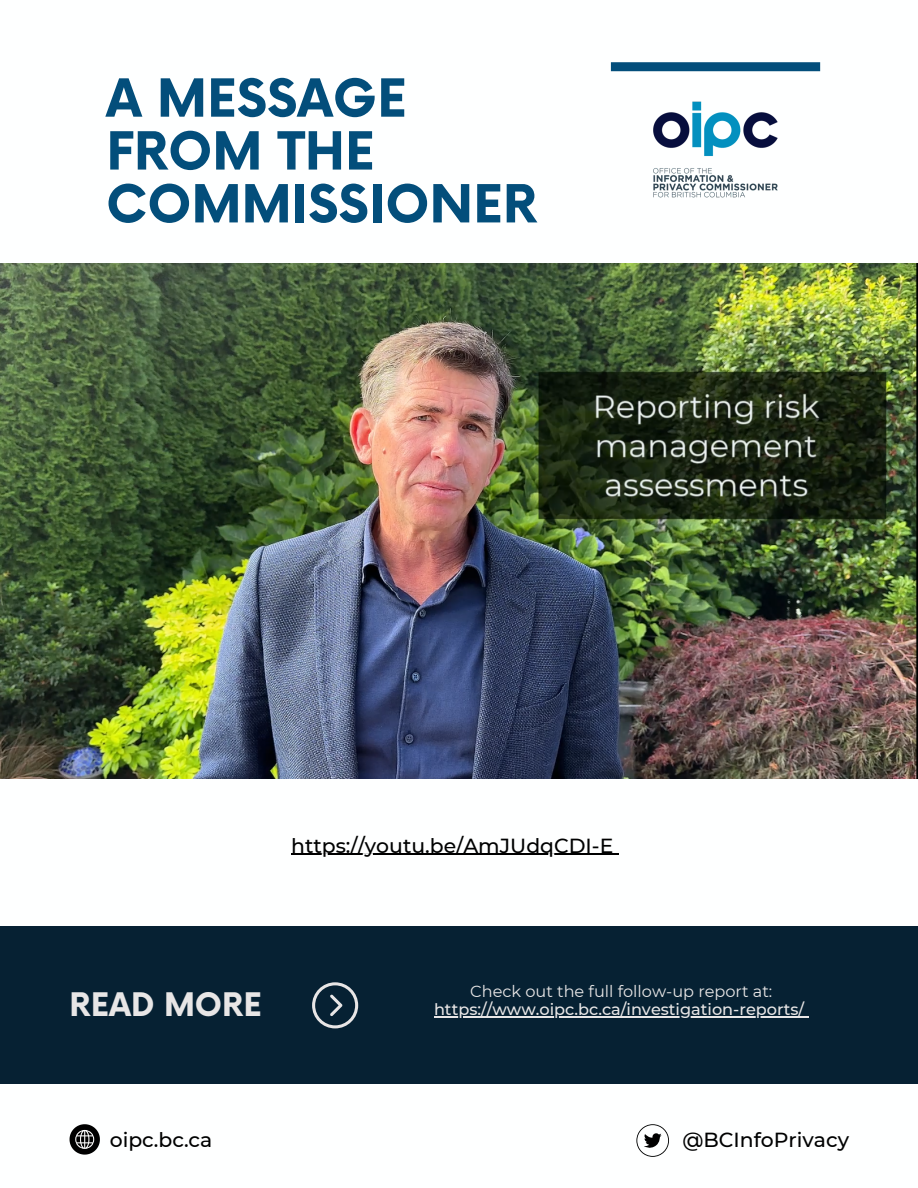
<style>
.page{position:relative;width:918px;height:1188px;background:#fff}
.page>*{position:absolute;margin:0;border:0;box-sizing:border-box;transform-origin:0 0}
.t1{font:700 51.15px/52.8px "Now";color:#034e7b}
.t2{font:700 31.65px "Now";color:#e8e6e6}
.t3{font:500 20.4px "Montserrat";color:#000}
.t4{font:500 16.05px "Montserrat";color:#e8e6e6}
.t5{font:16.05px "Montserrat";color:#e8e6e6}
</style>
<div class="page">
<svg style="left:70px;top:1124px;width:30px;height:31px"></svg>
<svg style="left:636px;top:1124px;width:33px;height:33px"></svg>
<div style="left:611px;top:62px;width:209px;height:9px;background:#034e7b"></div>
<img style="left:617px;top:71px;width:196px;height:127px">
<div style="left:0;top:927px;width:918px;height:157px;background:#062133"></div>
<svg style="left:312px;top:982px;width:46px;height:46px"></svg>
<img style="left:0;top:263px;width:918px;height:515px">
<hr style="left:291px;top:854px;width:322px;height:1px;background:#000">
<hr style="left:434px;top:1016px;width:370px;height:1px;background:#e8e6e6">
<p class="t1" style="left:106px;top:75px;width:432px">A MESSAGE<br>FROM THE<br>COMMISSIONER</p>
<p class="t3" style="left:291px;top:833px;width:324px">https://youtu.be/AmJUdqCDI-E</p>
<p class="t2" style="left:70px;top:988px;width:194px">READ MORE</p>
<p class="t5" style="left:470px;top:982px;width:304px">Check out the full follow-up report at:</p>
<p class="t4" style="left:434px;top:1000px;width:372px">https://www.oipc.bc.ca/investigation-reports/</p>
<p class="t3" style="left:110px;top:1127px;width:104px">oipc.bc.ca</p>
<p class="t3" style="left:682px;top:1127px;width:168px">@BCInfoPrivacy</p>
</div>
